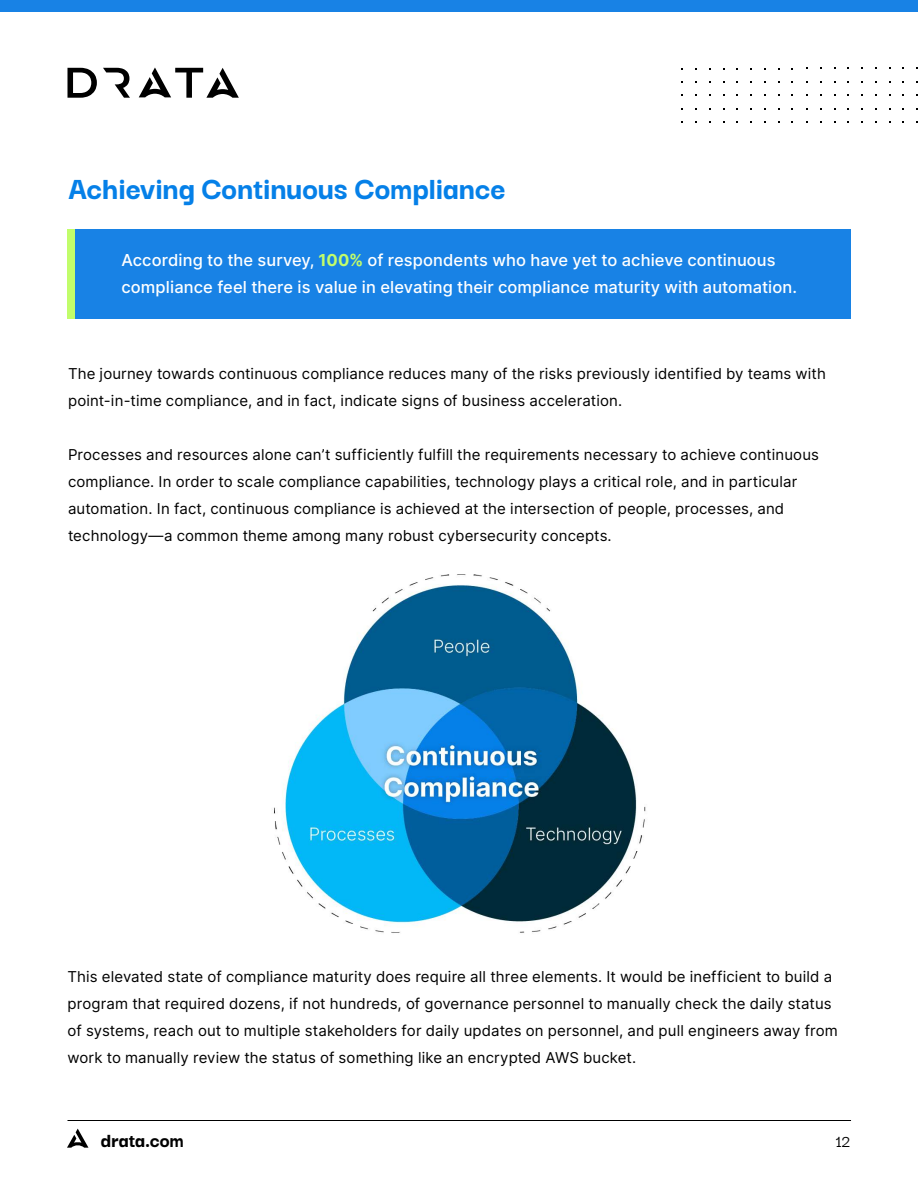
<style>
.page{position:relative;width:918px;height:1188px;background:#fff}
.page>*{position:absolute;margin:0;border:0;box-sizing:border-box;transform-origin:0 0}
.t1{font:800 33px "Darker Grotesque";color:#0580e8}
.t2{font:800 21px "Darker Grotesque";color:#000}
.t3{font:500 18px "Darker Grotesque";color:#000}
.t4{font:500 16.5px/27px "Inter";letter-spacing:.005em;color:#fff}
.t5{font:15px/27px "Inter";letter-spacing:.01em;color:#000}
.s1{font-weight:700;color:#c1fd6b}
</style>
<div class="page">
<hr style="left:68px;top:1120px;width:783px;height:1px;background:#000">
<div style="left:0;top:0;width:918px;height:12px;background:#1882e5"></div>
<svg style="left:67px;top:1129px;width:21px;height:19px"></svg>
<div style="left:75px;top:230px;width:775px;height:90px;background:#1882e5"></div>
<div style="left:68px;top:230px;width:7px;height:90px;background:#c1fd6b"></div>
<svg style="left:67px;top:67px;width:172px;height:31px"></svg>
<img style="left:274px;top:574px;width:372px;height:359px">
<h1 class="t1" style="left:68px;top:164px;width:439px">Achieving Continuous Compliance</h1>
<p class="t4" style="left:122px;top:246px;width:677px">According to the survey, <span class="s1">100%</span> of respondents who have yet to achieve continuous compliance feel there is value in elevating their compliance maturity with automation.</p>
<p class="t5" style="left:68px;top:360px;width:759px">The journey towards continuous compliance reduces many of the risks previously identified by teams with point-in-time compliance, and in fact, indicate signs of business acceleration.</p>
<p class="t5" style="left:68px;top:441px;width:752px">Processes and resources alone can’t sufficiently fulfill the requirements necessary to achieve continuous compliance. In order to scale compliance capabilities, technology plays a critical role, and in particular automation. In fact, continuous compliance is achieved at the intersection of people, processes, and technology—a common theme among many robust cybersecurity concepts.</p>
<p class="t5" style="left:68px;top:963px;width:772px">This elevated state of compliance maturity does require all three elements. It would be inefficient to build a program that required dozens, if not hundreds, of governance personnel to manually check the daily status of systems, reach out to multiple stakeholders for daily updates on personnel, and pull engineers away from work to manually review the status of something like an encrypted AWS bucket.</p>
<h2 class="t2" style="left:100px;top:1125px;width:85px">drata.com</h2>
<p class="t3" style="left:836px;top:1128px;width:16px">12</p>
</div>
